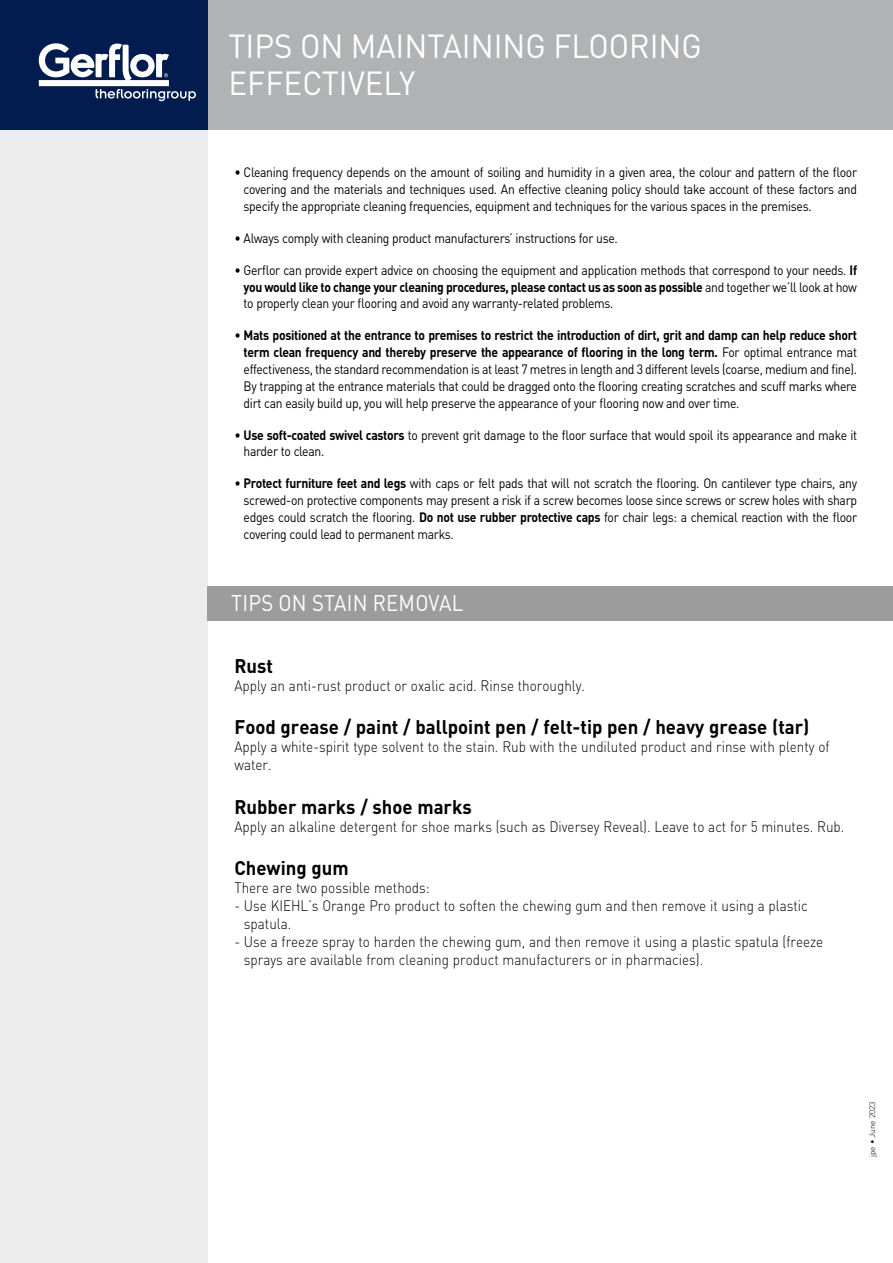
<style>
.page{position:relative;width:893px;height:1263px;background:#fff}
.page>*{position:absolute;margin:0;border:0;box-sizing:border-box;transform-origin:0 0}
.t1{font:33px/37.5px "DIN Pro";color:#fff;scale:.95 1}
.t2{font:22.5px "DIN Pro";letter-spacing:.01em;color:#fff;scale:.9 1}
.t3{font:700 19.5px "DIN Pro";color:#000;scale:.95 1}
.t4{font:300 15px/18px "DIN Pro";color:#000;scale:.9 1}
.t5{font:13.5px/16.8px "DIN Pro";letter-spacing:-.025em;color:#000;text-align:justify;scale:.9 1}
.t6{font:300 8.1px "DIN Pro";letter-spacing:-.01em;color:#000;scale:1.04 1}
.s1{font-weight:700}
</style>
<div class="page">
<div style="left:0;top:122px;width:208px;height:1141px;background:#ececec"></div>
<div style="left:205px;top:0;width:688px;height:129px;background:#b1b2b3"></div>
<div style="left:0;top:0;width:208px;height:129px;background:#021c4f"></div>
<svg style="left:39px;top:43px;width:157px;height:58px"></svg>
<div style="left:208px;top:586px;width:685px;height:34px;background:#9c9c9d"></div>
<h1 class="t1" style="left:228px;top:26px;width:500px">TIPS ON MAINTAINING FLOORING<br>EFFECTIVELY</h1>
<p class="t5" style="left:244px;top:163px;width:683px;text-indent:-9px">• Cleaning frequency depends on the amount of soiling and humidity in a given area, the colour and pattern of the floor covering and the materials and techniques used. An effective cleaning policy should take account of these factors and specify the appropriate cleaning frequencies, equipment and techniques for the various spaces in the premises.</p>
<p class="t5" style="left:234px;top:229px;width:428px">• Always comply with cleaning product manufacturers’ instructions for use.</p>
<p class="t5" style="left:244px;top:261px;width:683px;text-indent:-9px">• Gerflor can provide expert advice on choosing the equipment and application methods that correspond to your needs. <span class="s1">If you would like to change your cleaning procedures, please contact us as soon as possible</span> and together we’ll look at how to properly clean your flooring and avoid any warranty-related problems.</p>
<p class="t5" style="left:244px;top:326px;width:683px;text-indent:-9px">• <span class="s1">Mats positioned at the entrance to premises to restrict the introduction of dirt, grit and damp can help reduce short term clean frequency and thereby preserve the appearance of flooring in the long term.</span> For optimal entrance mat effectiveness, the standard recommendation is at least 7 metres in length and 3 different levels (coarse, medium and fine).<br>By trapping at the entrance materials that could be dragged onto the flooring creating scratches and scuff marks where dirt can easily build up, you will help preserve the appearance of your flooring now and over time.</p>
<p class="t5" style="left:244px;top:426px;width:683px;text-indent:-9px">• <span class="s1">Use soft-coated swivel castors</span> to prevent grit damage to the floor surface that would spoil its appearance and make it harder to clean.</p>
<p class="t5" style="left:244px;top:474px;width:683px;text-indent:-9px">• <span class="s1">Protect furniture feet and legs</span> with caps or felt pads that will not scratch the flooring. On cantilever type chairs, any screwed-on protective components may present a risk if a screw becomes loose since screws or screw holes with sharp edges could scratch the flooring. <span class="s1">Do not use rubber protective caps</span> for chair legs: a chemical reaction with the floor covering could lead to permanent marks.</p>
<h2 class="t2" style="left:231px;top:587px;width:259px">TIPS ON STAIN REMOVAL</h2>
<h3 class="t3" style="left:234px;top:652px;width:42px">Rust</h3>
<p class="t4" style="left:234px;top:676px;width:391px">Apply an anti-rust product or oxalic acid. Rinse thoroughly.</p>
<h3 class="t3" style="left:234px;top:714px;width:607px">Food grease / paint / ballpoint pen / felt-tip pen / heavy grease (tar)</h3>
<p class="t4" style="left:234px;top:737px;width:663px">Apply a white-spirit type solvent to the stain. Rub with the undiluted product and rinse with plenty of water.</p>
<h3 class="t3" style="left:234px;top:793px;width:251px">Rubber marks / shoe marks</h3>
<p class="t4" style="left:234px;top:817px;width:679px">Apply an alkaline detergent for shoe marks (such as Diversey Reveal). Leave to act for 5 minutes. Rub.</p>
<h3 class="t3" style="left:234px;top:855px;width:122px">Chewing gum</h3>
<p class="t4" style="left:234px;top:878px;width:219px">There are two possible methods:</p>
<p class="t4" style="left:244px;top:896px;width:628px;text-indent:-10px">- Use KIEHL’s Orange Pro product to soften the chewing gum and then remove it using a plastic spatula.</p>
<p class="t4" style="left:244px;top:932px;width:645px;text-indent:-10px">- Use a freeze spray to harden the chewing gum, and then remove it using a plastic spatula (freeze sprays are available from cleaning product manufacturers or in pharmacies).</p>
<p class="t6" style="left:867px;top:1157px;width:55px;rotate:-90deg">jpe • June 2023</p>
</div>
